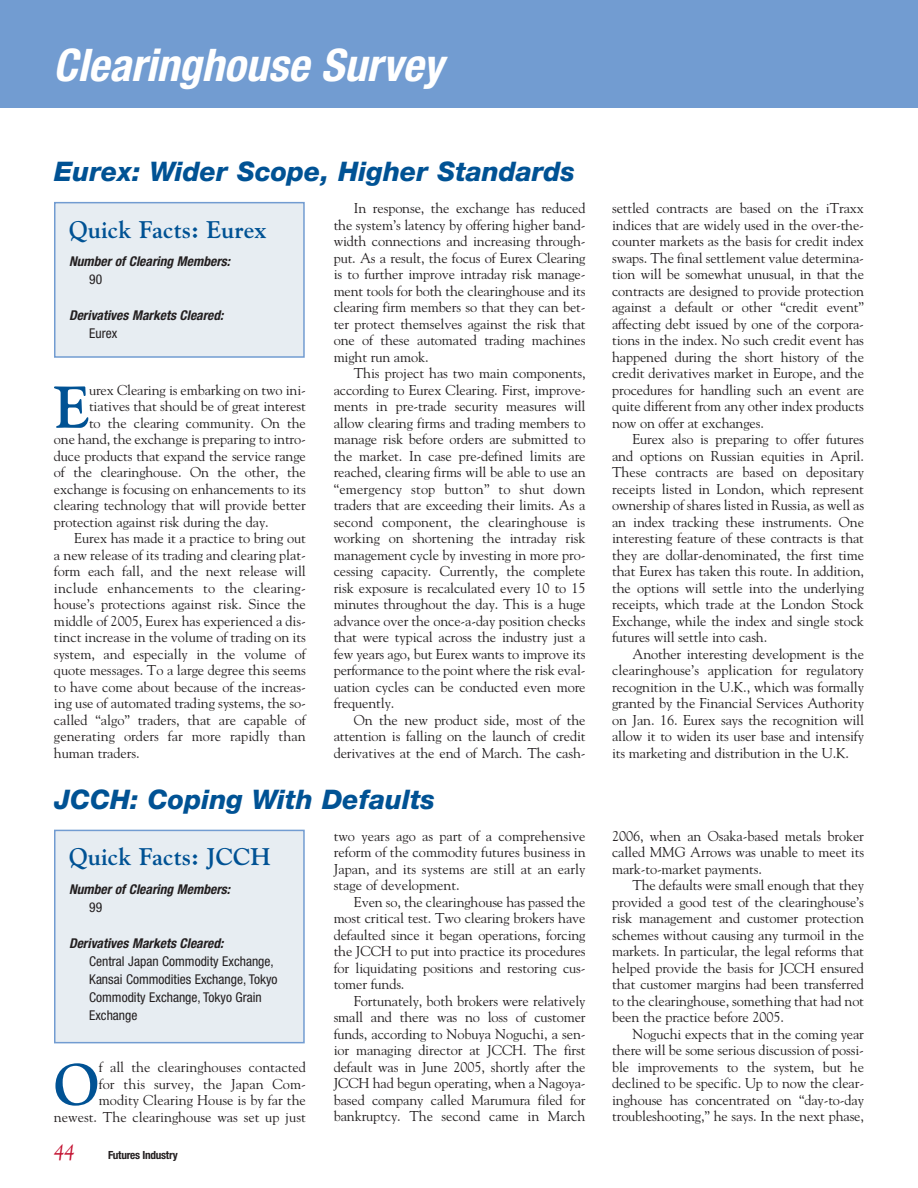
<style>
.page{position:relative;width:918px;height:1188px;background:#fff}
.page>*{position:absolute;margin:0;border:0;box-sizing:border-box;transform-origin:0 0}
.t1{font:700 58.5px "Goudy Std";color:#005294}
.t2{font:italic 700 condensed 45px "Helvetica Neue LT Std";color:#fff}
.t3{font:italic 800 27px "Helvetica Neue LT Std";color:#005294}
.t4{font:700 24px "Goudy Std";color:#005294}
.t5{font:italic 21px "Goudy Std";color:#c3102f}
.t6{font:14.25px/16.5px "Goudy Std";letter-spacing:-.01em;color:#231f20;text-align:justify}
.t7{font:14.25px "Goudy Std";letter-spacing:.015em;color:#231f20}
.t8{font:condensed 13.5px/18px "Helvetica Neue LT Std";color:#231f20}
.t9{font:italic 700 condensed 13.5px "Helvetica Neue LT Std";color:#231f20}
.t10{font:700 condensed 11.25px "Helvetica Neue LT Std";letter-spacing:-.025em;color:#231f20}
</style>
<div class="page">
<div style="left:0;top:0;width:918px;height:108px;background:#729cd1"></div>
<div style="left:55px;top:203px;width:249px;height:154px;background:#e7edf2"></div>
<div style="left:54px;top:202px;width:251px;height:156px;border:2px solid #729cd1"></div>
<div style="left:55px;top:830px;width:249px;height:213px;background:#e7edf2"></div>
<div style="left:54px;top:830px;width:251px;height:213px;border:2px solid #729cd1"></div>
<h2 class="t2" style="left:53px;top:49px;width:391px">Clearinghouse Survey</h2>
<h3 class="t3" style="left:54px;top:162px;width:522px">Eurex: Wider Scope, Higher Standards</h3>
<h3 class="t4" style="left:69px;top:215px;width:199px">Quick Facts: Eurex</h3>
<p class="t9" style="left:69px;top:257px;width:163px">Number of Clearing Members:</p>
<p class="t8" style="left:89px;top:272px;width:14px">90</p>
<p class="t9" style="left:69px;top:311px;width:156px">Derivatives Markets Cleared:</p>
<p class="t8" style="left:89px;top:326px;width:29px">Eurex</p>
<p class="t6" style="left:334px;top:200px;width:253px;text-indent:20px">In response, the exchange has reduced the system’s latency by offering higher band&shy;width connections and increasing through&shy;put. As a result, the focus of Eurex Clearing is to further improve intraday risk manage&shy;ment tools for both the clearinghouse and its clearing firm members so that they can bet&shy;ter protect themselves against the risk that one of these automated trading machines might run amok.</p>
<p class="t6" style="left:334px;top:365px;width:254px;text-indent:20px">This project has two main components, according to Eurex Clearing. First, improve&shy;ments in pre-trade security measures will allow clearing firms and trading members to manage risk before orders are submitted to the market. In case pre-defined limits are reached, clearing firms will be able to use an “emergency stop button” to shut down traders that are exceeding their limits. As a second component, the clearinghouse is working on shortening the intraday risk management cycle by investing in more pro&shy;cessing capacity. Currently, the complete risk exposure is recalculated every 10 to 15 minutes throughout the day. This is a huge advance over the once-a-day position checks that were typical across the industry just a few years ago, but Eurex wants to improve its performance to the point where the risk eval&shy;uation cycles can be conducted even more frequently.</p>
<p class="t6" style="left:334px;top:711px;width:253px;text-indent:20px">On the new product side, most of the attention is falling on the launch of credit derivatives at the end of March. The cash-</p>
<h1 class="t1" style="left:54px;top:373px;width:37px">E</h1>
<p class="t6" style="left:89px;top:381px;width:218px">urex Clearing is embarking on two ini-</p>
<p class="t6" style="left:89px;top:398px;width:218px">tiatives that should be of great interest</p>
<p class="t6" style="left:89px;top:414px;width:218px">to the clearing community. On the</p>
<p class="t6" style="left:54px;top:431px;width:253px">one hand, the exchange is preparing to intro-</p>
<p class="t6" style="left:54px;top:447px;width:253px">duce products that expand the service range</p>
<p class="t6" style="left:54px;top:464px;width:253px">of the clearinghouse. On the other, the</p>
<p class="t6" style="left:54px;top:480px;width:253px">exchange is focusing on enhancements to its</p>
<p class="t6" style="left:54px;top:497px;width:253px">clearing technology that will provide better</p>
<p class="t6" style="left:54px;top:513px;width:216px">protection against risk during the day.</p>
<p class="t6" style="left:74px;top:530px;width:233px">Eurex has made it a practice to bring out</p>
<p class="t6" style="left:54px;top:546px;width:253px">a new release of its trading and clearing plat-</p>
<p class="t6" style="left:54px;top:563px;width:253px">form each fall, and the next release will</p>
<p class="t7" style="left:54px;top:579px;width:253px">include enhancements to the clearing-</p>
<p class="t6" style="left:54px;top:596px;width:253px">house’s protections against risk. Since the</p>
<p class="t6" style="left:54px;top:612px;width:253px">middle of 2005, Eurex has experienced a dis-</p>
<p class="t6" style="left:54px;top:629px;width:253px">tinct increase in the volume of trading on its</p>
<p class="t6" style="left:54px;top:645px;width:253px">system, and especially in the volume of</p>
<p class="t6" style="left:54px;top:662px;width:253px">quote messages. To a large degree this seems</p>
<p class="t6" style="left:54px;top:678px;width:253px">to have come about because of the increas-</p>
<p class="t6" style="left:54px;top:695px;width:253px">ing use of automated trading systems, the so-</p>
<p class="t6" style="left:54px;top:711px;width:253px">called “algo” traders, that are capable of</p>
<p class="t6" style="left:54px;top:728px;width:253px">generating orders far more rapidly than</p>
<p class="t6" style="left:54px;top:744px;width:87px">human traders.</p>
<h3 class="t3" style="left:54px;top:790px;width:383px">JCCH: Coping With Defaults</h3>
<h3 class="t4" style="left:69px;top:842px;width:203px">Quick Facts: JCCH</h3>
<p class="t9" style="left:69px;top:884px;width:163px">Number of Clearing Members:</p>
<p class="t8" style="left:89px;top:899px;width:14px">99</p>
<p class="t9" style="left:69px;top:938px;width:156px">Derivatives Markets Cleared:</p>
<p class="t8" style="left:89px;top:953px;width:190px">Central Japan Commodity Exchange,<br>Kansai Commodities Exchange, Tokyo<br>Commodity Exchange, Tokyo Grain<br>Exchange</p>
<p class="t6" style="left:334px;top:828px;width:253px">two years ago as part of a comprehensive reform of the commodity futures business in Japan, and its systems are still at an early stage of development.</p>
<p class="t6" style="left:334px;top:894px;width:253px;text-indent:20px">Even so, the clearinghouse has passed the most critical test. Two clearing brokers have defaulted since it began operations, forcing the JCCH to put into practice its procedures for liquidating positions and restoring cus&shy;tomer funds.</p>
<p class="t6" style="left:334px;top:993px;width:253px;text-indent:20px">Fortunately, both brokers were relatively small and there was no loss of customer funds, according to Nobuya Noguchi, a sen&shy;ior managing director at JCCH. The first default was in June 2005, shortly after the JCCH had begun operating, when a Nagoya&shy;based company called Marumura filed for bankruptcy. The second came in March</p>
<p class="t6" style="left:54px;top:1059px;width:253px;text-align:right">f all the clearinghouses contacted<br>for this survey, the Japan Com-<br>modity Clearing House is by far the newest. The clearinghouse was set up just</p>
<h1 class="t1" style="left:54px;top:1051px;width:47px">O</h1>
<h3 class="t5" style="left:54px;top:1140px;width:22px">44</h3>
<p class="t10" style="left:108px;top:1151px;width:71px">Futures Industry</p>
<p class="t6" style="left:612px;top:200px;width:253px">settled contracts are based on the iTraxx indices that are widely used in the over-the&shy;counter markets as the basis for credit index swaps. The final settlement value determina&shy;tion will be somewhat unusual, in that the contracts are designed to provide protection against a default or other “credit event” affecting debt issued by one of the corpora&shy;tions in the index. No such credit event has happened during the short history of the credit derivatives market in Europe, and the procedures for handling such an event are quite different from any other index products now on offer at exchanges.</p>
<p class="t6" style="left:612px;top:431px;width:253px;text-indent:20px">Eurex also is preparing to offer futures and options on Russian equities in April.<br>These contracts are based on depositary receipts listed in London, which represent ownership of shares listed in Russia, as well as an index tracking these instruments. One interesting feature of these contracts is that they are dollar-denominated, the first time that Eurex has taken this route. In addition, the options will settle into the underlying receipts, which trade at the London Stock Exchange, while the index and single stock futures will settle into cash.</p>
<p class="t6" style="left:612px;top:645px;width:253px;text-indent:20px">Another interesting development is the clearinghouse’s application for regulatory recognition in the U.K., which was formally granted by the Financial Services Authority on Jan. 16. Eurex says the recognition will allow it to widen its user base and intensify its marketing and distribution in the U.K.</p>
<p class="t6" style="left:612px;top:828px;width:253px">2006, when an Osaka-based metals broker called MMG Arrows was unable to meet its mark-to-market payments.</p>
<p class="t6" style="left:612px;top:877px;width:253px;text-indent:20px">The defaults were small enough that they provided a good test of the clearinghouse’s risk management and customer protection schemes without causing any turmoil in the markets. In particular, the legal reforms that helped provide the basis for JCCH ensured that customer margins had been transferred to the clearinghouse, something that had not been the practice before 2005.</p>
<p class="t6" style="left:612px;top:1026px;width:253px;text-indent:20px">Noguchi expects that in the coming year there will be some serious discussion of possi&shy;ble improvements to the system, but he declined to be specific. Up to now the clear&shy;inghouse has concentrated on “day-to-day troubleshooting,” he says. In the next phase,</p>
</div>
